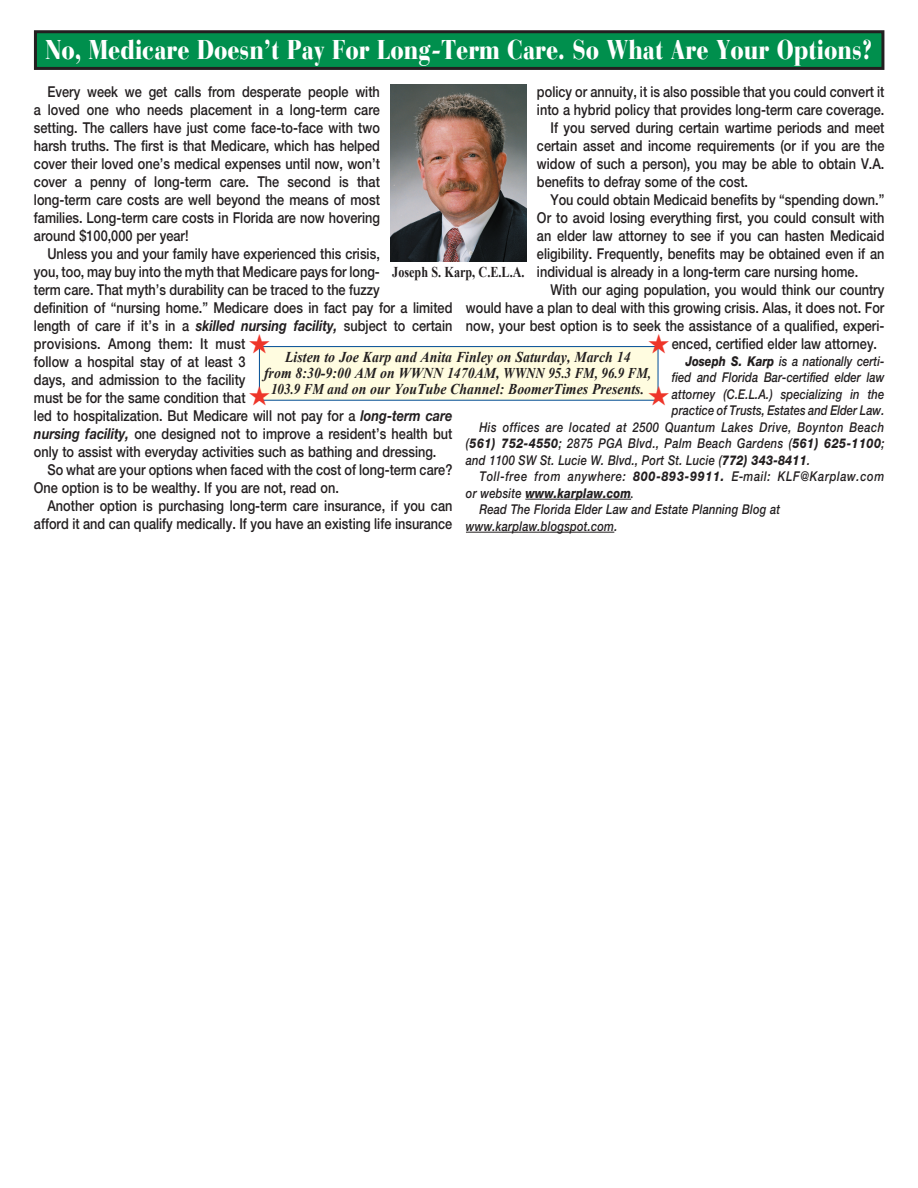
<style>
.page{position:relative;width:918px;height:1188px;background:#fff}
.page>*{position:absolute;margin:0;border:0;box-sizing:border-box;transform-origin:0 0}
.t1{font:900 27px "Bauer Bodoni";color:#fff;scale:.81 1}
.t2{font:500 15px/18px "Helvetica Neue";color:#231f20;scale:.85 1}
.t3{font:italic 700 15px/15.8px "Times New Roman";letter-spacing:.005em;color:#231f20;text-align:center;scale:.92 1}
.t4{font:700 15px "Times New Roman";color:#231f20;scale:.81 1}
.t5{font:italic 500 13.5px "Helvetica Neue";letter-spacing:.015em;color:#231f20;scale:.83 1}
.t6{font:italic 500 13.5px "Helvetica Neue";letter-spacing:.055em;color:#231f20;scale:.83 1}
.t7{font:italic 500 13.5px "Helvetica Neue";letter-spacing:.04em;color:#231f20;scale:.83 1}
.t8{font:italic 800 13.5px "Helvetica Neue";letter-spacing:.015em;color:#231f20;scale:.83 1}
.s1{font-weight:700;font-style:italic}
.s2{font-weight:800}
.s3{font-weight:500}
.s4{font-family:"Times";font-weight:700}
.s5{font-family:"Times"}
</style>
<div class="page">
<div style="left:35px;top:32px;width:848px;height:36px;background:#008f4d"></div>
<div style="left:34px;top:30px;width:850px;height:40px;border:3px solid #231f20"></div>
<hr style="left:525px;top:499px;width:106px;height:1px;background:#231f20">
<hr style="left:466px;top:532px;width:148px;height:1px;background:#231f20">
<div style="left:259px;top:346px;width:399px;height:55px;background:#fffce0;border:1px solid #014d95"></div>
<img style="left:390px;top:84px;width:136px;height:178px">
<svg style="left:258px;top:346px;width:12px;height:55px"></svg>
<svg style="left:649px;top:346px;width:10px;height:55px"></svg>
<h1 class="t1" style="left:46px;top:33px;width:1023px">No, Medicare Doesn’t Pay For Long-Term Care. So What Are Your Options?</h1>
<p class="t2" style="left:34px;top:83px;width:409px;text-align:justify;text-indent:14px">Every week we get calls from desperate people with a loved one who needs placement in a long-term care setting. The callers have just come face-to-face with two harsh truths. The first is that Medicare, which has helped cover their loved one’s medical expenses until now, won’t cover a penny of long-term care. The second is that long-term care costs are well beyond the means of most families. Long-term care costs in Florida are now hovering around $100,000 per year!</p>
<p class="t2" style="left:34px;top:245px;width:494px;text-indent:14px">Unless you and your family have experienced this crisis,<br>you, too, may buy into the myth that Medicare pays for long-<br>term care. That myth’s durability can be traced to the fuzzy<br>definition of “nursing home.” Medicare does in fact pay for a limited length of care if it’s in a <span class="s1">skilled nursing facility,</span> subject to certain provisions. Among them: It must<br>follow a hospital stay of at least 3<br>days, and admission to the facility<br>must be for the same condition that<br>led to hospitalization. But Medicare will not pay for a <span class="s1">long-term care nursing facility,</span> one designed not to improve a resident’s health but only to assist with everyday activities such as bathing and dressing.</p>
<p class="t2" style="left:34px;top:461px;width:494px;text-indent:14px">So what are your options when faced with the cost of long-term care?<br>One option is to be wealthy. If you are not, read on.</p>
<p class="t2" style="left:34px;top:497px;width:494px;text-align:right">Another option is purchasing long-term care insurance, if you can afford it and can qualify medically. If you have an existing life insurance</p>
<p class="t2" style="left:537px;top:83px;width:410px">policy or annuity, it is also possible that you could convert it</p>
<p class="t2" style="left:537px;top:101px;width:410px">into a hybrid policy that provides long-term care coverage.</p>
<p class="t2" style="left:550px;top:119px;width:394px">If you served during certain wartime periods and meet</p>
<p class="t2" style="left:537px;top:137px;width:410px">certain asset and income requirements (or if you are the</p>
<p class="t2" style="left:537px;top:155px;width:410px">widow of such a person), you may be able to obtain V.A.</p>
<p class="t2" style="left:537px;top:173px;width:250px">benefits to defray some of the cost.</p>
<p class="t2" style="left:550px;top:191px;width:394px">You could obtain Medicaid benefits by “spending down.”</p>
<p class="t2" style="left:537px;top:209px;width:410px">Or to avoid losing everything first, you could consult with</p>
<p class="t2" style="left:537px;top:227px;width:410px">an elder law attorney to see if you can hasten Medicaid</p>
<p class="t2" style="left:537px;top:245px;width:410px">eligibility. Frequently, benefits may be obtained even if an</p>
<p class="t2" style="left:537px;top:263px;width:379px">individual is already in a long-term care nursing home.</p>
<p class="t2" style="left:550px;top:281px;width:394px">With our aging population, you would think our country</p>
<p class="t2" style="left:466px;top:299px;width:494px">would have a plan to deal with this growing crisis. Alas, it does not. For</p>
<p class="t2" style="left:466px;top:317px;width:494px">now, your best option is to seek the assistance of a qualified, experi-</p>
<p class="t2" style="left:672px;top:335px;width:243px">enced, certified elder law attorney.</p>
<p class="t5" style="left:685px;top:353px;width:241px"><span class="s2">Joseph S. Karp</span> is a nationally certi-</p>
<p class="t5" style="left:672px;top:370px;width:258px">fied and Florida Bar-certified elder law</p>
<p class="t5" style="left:672px;top:386px;width:257px">attorney (C.E.L.A.) specializing in the</p>
<p class="t5" style="left:672px;top:403px;width:258px">practice of Trusts, Estates and Elder Law.</p>
<p class="t7" style="left:479px;top:419px;width:489px">His offices are located at 2500 Quantum Lakes Drive, Boynton Beach</p>
<p class="t5" style="left:466px;top:436px;width:506px">(<span class="s2">561) 752-4550</span>; 2875 PGA Blvd., Palm Beach Gardens (<span class="s2">561) 625-1100</span>;</p>
<p class="t5" style="left:466px;top:452px;width:416px">and 1100 SW St. Lucie W. Blvd., Port St. Lucie (<span class="s2">772) 343-8411</span>.</p>
<p class="t6" style="left:479px;top:469px;width:489px">Toll-free from anywhere: <span class="s2">800-893-9911.</span> E-mail: KLF@Karplaw.com</p>
<p class="t8" style="left:466px;top:485px;width:204px"><span class="s3">or website</span> www.karplaw.com<span class="s4">.</span></p>
<p class="t5" style="left:479px;top:502px;width:364px">Read The Florida Elder Law and Estate Planning Blog at</p>
<p class="t5" style="left:466px;top:518px;width:184px">www.karplaw.blogspot.com.</p>
<p class="t4" style="left:392px;top:262px;width:165px">Joseph S. Karp, C.E.L.A.</p>
<p class="t3" style="left:264px;top:349px;width:423px">Listen to Joe Karp and Anita Finley on Saturday, March 14<br>from 8:30-9:00 AM on WWNN 1470AM, <span class="s5">WWNN 95.3 FM, 96.9 FM,<br>103.9 FM and</span> on our YouTube Channel: BoomerTimes Presents.</p>
</div>
